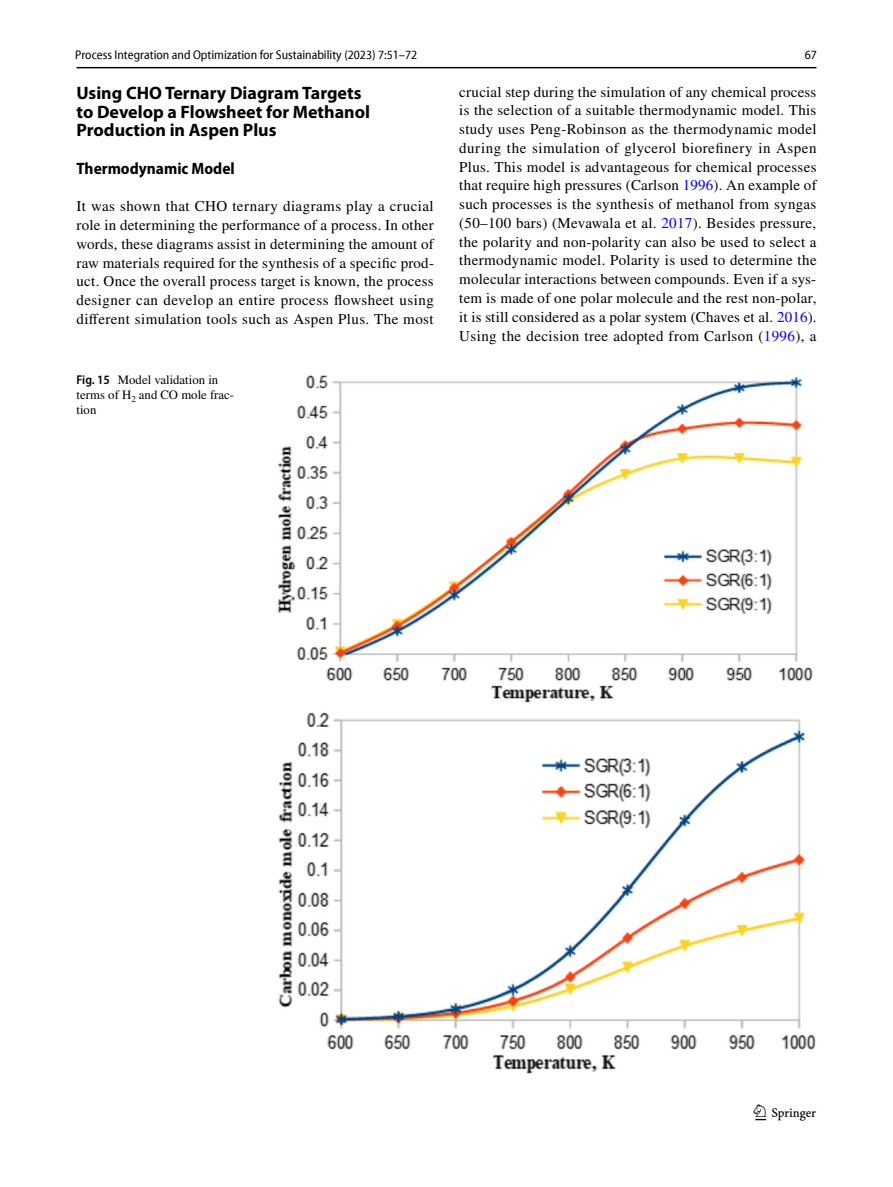
<style>
.page{position:relative;width:893px;height:1187px;background:#fff}
.page>*{position:absolute;margin:0;border:0;box-sizing:border-box;transform-origin:0 0}
.t1{font:22.5px "Springnew Regular 3";color:#000}
.t2{font:700 18px/18.8px "Myriad Pro";color:#000}
.t3{font:700 semi-condensed 16.5px "Myriad Pro";color:#000}
.t4{font:15px/18.8px "STIX";letter-spacing:.025em;color:#000;text-align:justify}
.t5{font:semi-condensed 12.75px "Myriad Pro Unic";color:#000}
.t6{font:12.75px/15px "STIX";color:#000}
.s1{font-family:"Myriad Pro";font-weight:600;font-stretch:semi-condensed}
.s2{color:#00f}
</style>
<div class="page">
<hr style="left:77px;top:67px;width:739px;height:1px;background:#000">
<img style="left:277px;top:375px;width:539px;height:698px">
<p class="t5" style="left:75px;top:50px;width:344px">Process Integration and Optimization for Sustainability (2023) 7:51–72</p>
<p class="t5" style="left:805px;top:50px;width:14px">67</p>
<p class="t2" style="left:77px;top:83px;width:295px">Using CHO Ternary Diagram Targets to Develop a Flowsheet for Methanol<br>Production in Aspen Plus</p>
<p class="t3" style="left:77px;top:159px;width:160px">Thermodynamic Model</p>
<p class="t4" style="left:77px;top:198px;width:359px">It was shown that CHO ternary diagrams play a crucial role in determining the performance of a process. In other words, these diagrams assist in determining the amount of raw materials required for the synthesis of a specific prod&shy;uct. Once the overall process target is known, the process designer can develop an entire process flowsheet using different simulation tools such as Aspen Plus. The most</p>
<p class="t6" style="left:77px;top:373px;width:159px"><span class="s1">Fig. 15</span> Model validation in terms of H<sub>2</sub> and CO mole frac&shy;tion</p>
<p class="t4" style="left:459px;top:83px;width:359px">crucial step during the simulation of any chemical process is the selection of a suitable thermodynamic model. This study uses Peng-Robinson as the thermodynamic model during the simulation of glycerol biorefinery in Aspen Plus. This model is advantageous for chemical processes that require high pressures (Carlson <span class="s2">1996</span>). An example of such processes is the synthesis of methanol from syngas (50–100 bars) (Mevawala et al. <span class="s2">2017</span>). Besides pressure, the polarity and non-polarity can also be used to select a thermodynamic model. Polarity is used to determine the molecular interactions between compounds. Even if a sys&shy;tem is made of one polar molecule and the rest non-polar, it is still considered as a polar system (Chaves et al. <span class="s2">2016</span>).<br>Using the decision tree adopted from Carlson (<span class="s2">1996</span>), a</p>
<h1 class="t1" style="left:755px;top:1104px;width:62px">1 3</h1>
</div>
